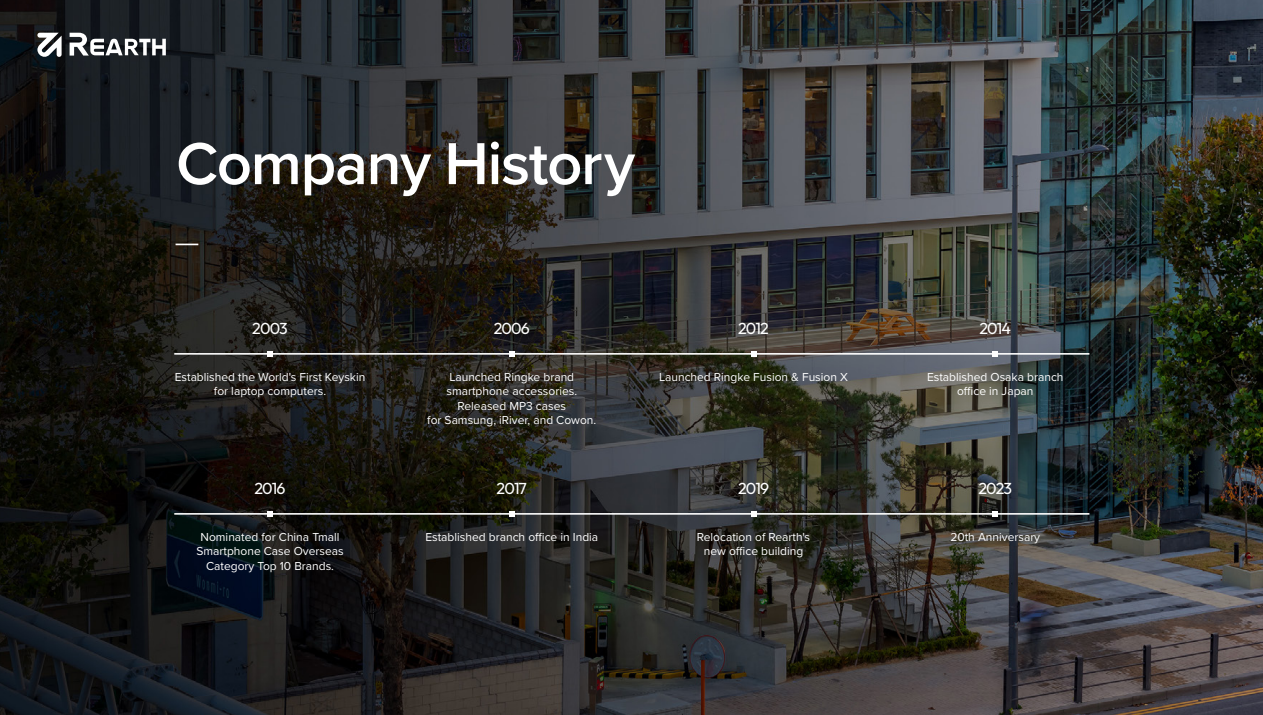
<style>
.page{position:relative;width:1263px;height:715px;background:#fff}
.page>*{position:absolute;margin:0;border:0;box-sizing:border-box;transform-origin:0 0}
.t1{font:600 61.35px "Proxima Nova";letter-spacing:-.02em;color:#fff}
.t2{font:16.05px "Outfit";letter-spacing:-.055em;color:#fff}
.t3{font:12px/14.4px "Proxima Nova";color:#fff;text-align:center}
</style>
<div class="page">
<img style="left:0;top:0;width:1263px;height:714px">
<hr style="left:176px;top:243px;width:22px;height:2px;background:#fff">
<hr style="left:174px;top:353px;width:915px;height:1px;background:#fff">
<svg style="left:267px;top:351px;width:6px;height:5px"></svg>
<svg style="left:509px;top:351px;width:6px;height:5px"></svg>
<svg style="left:751px;top:351px;width:5px;height:5px"></svg>
<svg style="left:992px;top:351px;width:6px;height:5px"></svg>
<hr style="left:174px;top:513px;width:915px;height:1px;background:#fff">
<svg style="left:267px;top:511px;width:6px;height:5px"></svg>
<svg style="left:509px;top:511px;width:6px;height:5px"></svg>
<svg style="left:751px;top:511px;width:5px;height:5px"></svg>
<svg style="left:992px;top:511px;width:6px;height:5px"></svg>
<svg style="left:37px;top:33px;width:25px;height:25px"></svg>
<svg style="left:70px;top:33px;width:96px;height:23px"></svg>
<h1 class="t1" style="left:176px;top:118px;width:460px">Company History</h1>
<h2 class="t2" style="left:252px;top:319px;width:37px">2003</h2>
<p class="t3" style="left:175px;top:369px;width:192px">Established the World's First Keyskin for laptop computers.</p>
<h2 class="t2" style="left:255px;top:479px;width:33px">2016</h2>
<p class="t3" style="left:196px;top:529px;width:149px">Nominated for China Tmall<br>Smartphone Case Overseas<br>Category Top 10 Brands.</p>
<h2 class="t2" style="left:494px;top:319px;width:38px">2006</h2>
<p class="t3" style="left:427px;top:369px;width:171px">Launched Ringke brand smartphone accessories.<br>Released MP3 cases<br>for Samsung, iRiver, and Cowon.</p>
<h2 class="t2" style="left:497px;top:479px;width:32px">2017</h2>
<p class="t3" style="left:425px;top:529px;width:174px">Established branch office in India</p>
<h2 class="t2" style="left:738px;top:319px;width:32px">2012</h2>
<p class="t3" style="left:659px;top:369px;width:190px">Launched Ringke Fusion &amp; Fusion X</p>
<h2 class="t2" style="left:738px;top:479px;width:33px">2019</h2>
<p class="t3" style="left:697px;top:529px;width:115px">Relocation of Rearth's new office building</p>
<h2 class="t2" style="left:979px;top:319px;width:33px">2014</h2>
<p class="t3" style="left:927px;top:369px;width:138px">Established Osaka branch office in Japan</p>
<h2 class="t2" style="left:978px;top:479px;width:35px">2023</h2>
<p class="t3" style="left:950px;top:529px;width:91px">20th Anniversary</p>
</div>
